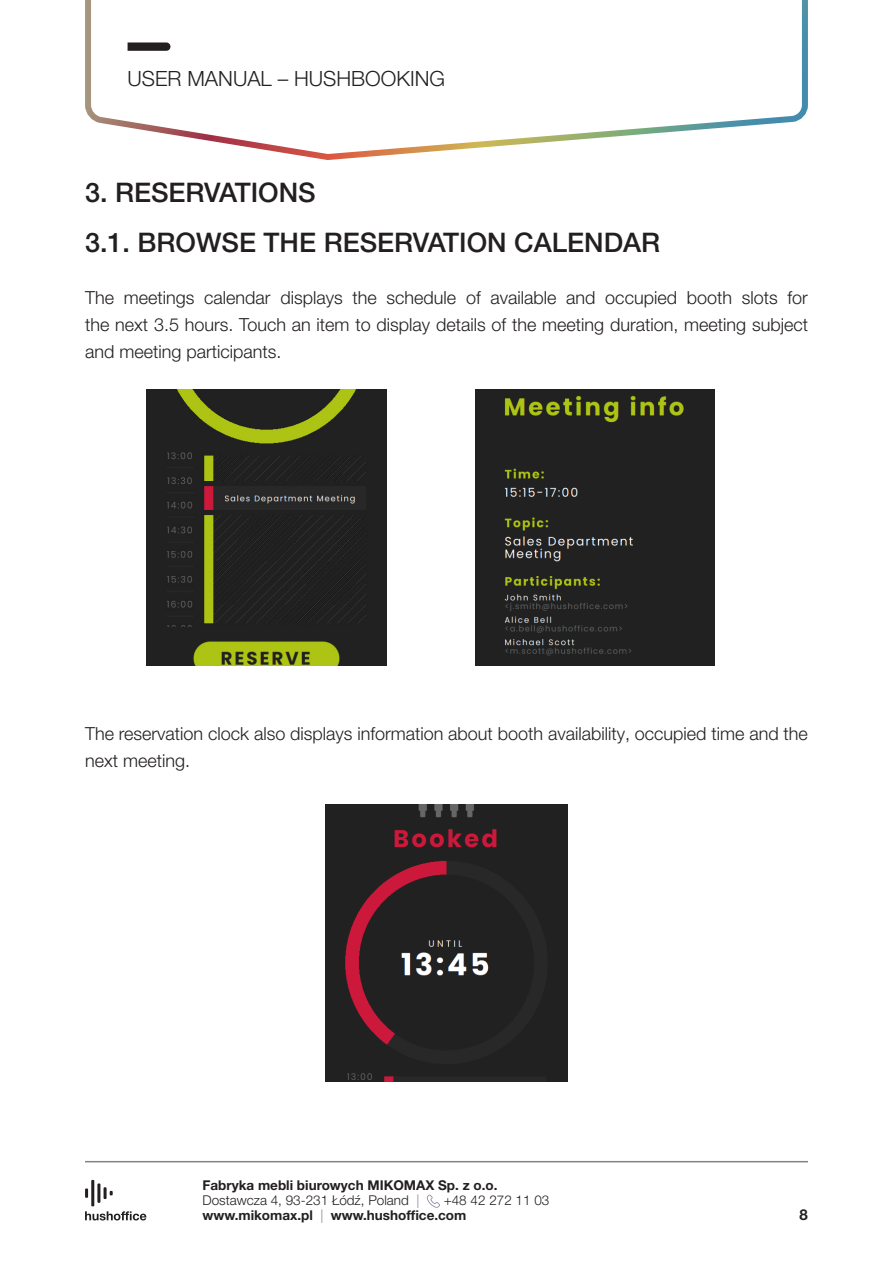
<style>
.page{position:relative;width:893px;height:1263px;background:#fff}
.page>*{position:absolute;margin:0;border:0;box-sizing:border-box;transform-origin:0 0}
.tytuł_strony{font:500 27px "Helvetica Neue LT Pro";color:#231f20}
.t1{font:300 21px "Helvetica Neue LT Pro";color:#231f20}
.Styl_akapitowy_1{font:300 18px/27px "Helvetica Neue LT Pro";color:#231f20;text-align:justify}
.t2{font:700 15px "Helvetica Neue LT Pro";color:#231f20}
.t3{font:700 13.5px/15px "Helvetica Neue LT Pro";color:#231f20}
.s1{font-weight:300}
.s2{font-weight:300;color:#8c809f}
</style>
<div class="page">
<hr style="left:85px;top:1161px;width:723px;height:1px;background:#808285">
<svg style="left:427px;top:1194px;width:13px;height:14px"></svg>
<svg style="left:85px;top:1188px;width:3px;height:10px"></svg>
<hr style="left:91px;top:1180px;width:3px;height:26px;background:#231f20">
<hr style="left:97px;top:1183px;width:3px;height:20px;background:#231f20">
<svg style="left:104px;top:1187px;width:9px;height:12px"></svg>
<svg style="left:85px;top:1211px;width:61px;height:9px"></svg>
<svg style="left:85px;top:0;width:723px;height:160px"></svg>
<svg style="left:128px;top:42px;width:42px;height:9px"></svg>
<img style="left:147px;top:389px;width:239px;height:276px">
<img style="left:475px;top:389px;width:240px;height:276px">
<img style="left:325px;top:805px;width:243px;height:276px">
<p class="t1" style="left:128px;top:66px;width:319px">USER MANUAL – HUSHBOOKING</p>
<p class="tytuł_strony" style="left:85px;top:176px;width:232px">3. RESERVATIONS</p>
<p class="tytuł_strony" style="left:85px;top:226px;width:577px">3.1. BROWSE THE RESERVATION CALENDAR</p>
<p class="Styl_akapitowy_1" style="left:85px;top:284px;width:724px">The meetings calendar displays the schedule of available and occupied booth slots for the next 3.5 hours. Touch an item to display details of the meeting duration, meeting subject and meeting participants.</p>
<p class="Styl_akapitowy_1" style="left:85px;top:720px;width:724px">The reservation clock also displays information about booth availability, occupied time and the next meeting.</p>
<p class="t3" style="left:202px;top:1177px;width:296px">Fabryka mebli biurowych MIKOMAX Sp. z o.o.<br><span class="s1">Dostawcza 4, 93-231 Łódź, Poland</span> <span class="s2">|</span></p>
<p class="t3" style="left:202px;top:1192px;width:348px;text-indent:241px"><span class="s1">+48 42 272 11 03 </span>www.mikomax.pl <span class="s2">|</span> www.hushoffice.com</p>
<p class="t2" style="left:800px;top:1205px;width:10px">8</p>
</div>
